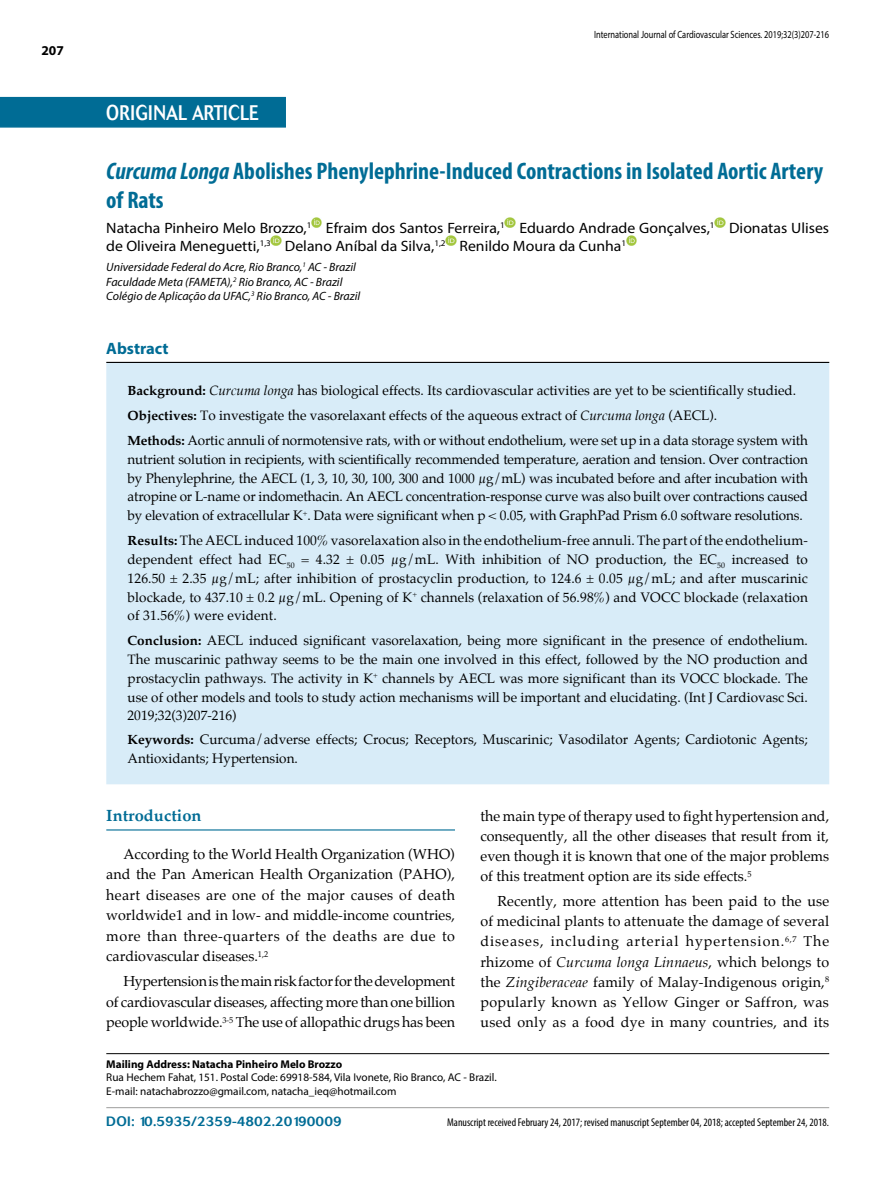
<style>
.page{position:relative;width:893px;height:1191px;background:#fff}
.page>*{position:absolute;margin:0;border:0;box-sizing:border-box;transform-origin:0 0}
.t1{font:700 condensed 24px/28.8px "Myriad Pro";color:#006c95}
.t2{font:500 21px "Cosmos";letter-spacing:.02em;color:#fff;scale:.8 1}
.t3{font:700 16.5px "Palatino";color:#006c95}
.t4{font:700 16.5px "Myriad Pro";color:#006c95}
.t5{font:15px/18px "Myriad Pro";color:#000;scale:1.05 1}
.t6{font:14.25px/20.2px "Palatino";color:#000;text-align:justify}
.t7{font:13.5px/18.8px "Palatino";color:#000;text-align:justify}
.t8{font:500 13.5px "Cosmos";color:#006c95}
.t9{font:700 13.5px "Myriad Pro";color:#000}
.t10{font:italic 12px/14.4px "Myriad Pro";color:#000}
.t11{font:11.25px/13.5px "Myriad Pro";color:#000}
.t12{font:condensed 11.25px "Myriad Pro";color:#000}
.t13{font:700 11.25px "Myriad Pro";color:#000}
.t14{font:10.5px "Myriad Pro";color:#000;scale:.8 1}
.s1{font-style:italic}
.s2{font-weight:700}
</style>
<div class="page">
<div style="left:0;top:97px;width:286px;height:31px;background:#006c95"></div>
<hr style="left:106px;top:1053px;width:723px;height:1px;background:#000">
<hr style="left:106px;top:1107px;width:723px;height:1px;background:#9d9d9c">
<svg style="left:311px;top:217px;width:11px;height:11px"></svg>
<svg style="left:505px;top:217px;width:10px;height:11px"></svg>
<svg style="left:715px;top:217px;width:10px;height:11px"></svg>
<svg style="left:271px;top:235px;width:11px;height:11px"></svg>
<svg style="left:446px;top:235px;width:10px;height:11px"></svg>
<svg style="left:626px;top:235px;width:11px;height:11px"></svg>
<div style="left:106px;top:363px;width:723px;height:421px;background:#d8ecf8"></div>
<hr style="left:106px;top:362px;width:723px;height:1px;background:#000">
<hr style="left:106px;top:829px;width:349px;height:1px;background:#006c95">
<p class="t9" style="left:41px;top:42px;width:24px">207</p>
<h2 class="t2" style="left:106px;top:100px;width:192px">ORIGINAL ARTICLE</h2>
<p class="t14" style="left:594px;top:28px;width:295px">International Journal of Cardiovascular Sciences. 2019;32(3)207-216</p>
<h1 class="t1" style="left:106px;top:156px;width:718px"><span class="s1">Curcuma Longa</span> Abolishes Phenylephrine-Induced Contractions in Isolated Aortic Artery of Rats</h1>
<p class="t5" style="left:106px;top:218px;width:690px">Natacha Pinheiro Melo Brozzo,<sup>1</sup> Efraim dos Santos Ferreira,<sup>1</sup> Eduardo Andrade Gonçalves,<sup>1</sup> Dionatas Ulises de Oliveira Meneguetti,<sup>1,3</sup> Delano Aníbal da Silva,<sup>1,2</sup> Renildo Moura da Cunha<sup>1</sup></p>
<p class="t10" style="left:106px;top:260px;width:256px">Universidade Federal do Acre, Rio Branco,<sup>1</sup> AC - Brazil<br>Faculdade Meta (FAMETA),<sup>2</sup> Rio Branco, AC - Brazil<br>Colégio de Aplicação da UFAC,<sup>3</sup> Rio Branco, AC - Brazil</p>
<p class="t4" style="left:106px;top:337px;width:64px">Abstract</p>
<p class="t7" style="left:128px;top:378px;width:682px;line-height:25px;text-align:left"><span class="s2">Background:</span> <span class="s1">Curcuma longa</span> has biological effects. Its cardiovascular activities are yet to be scientifically studied.<br><span class="s2">Objectives:</span> To investigate the vasorelaxant effects of the aqueous extract of <span class="s1">Curcuma longa</span> (AECL).<br><span class="s2">Methods:</span> Aortic annuli of normotensive rats, with or without endothelium, were set up in a data storage system with</p>
<p class="t7" style="left:128px;top:450px;width:682px">nutrient solution in recipients, with scientifically recommended temperature, aeration and tension. Over contraction by Phenylephrine, the AECL (1, 3, 10, 30, 100, 300 and 1000 μg/mL) was incubated before and after incubation with atropine or L-name or indomethacin. An AECL concentration-response curve was also built over contractions caused by elevation of extracellular K<sup>+</sup>. Data were significant when p &lt; 0.05, with GraphPad Prism 6.0 software resolutions.</p>
<p class="t7" style="left:128px;top:531px;width:682px"><span class="s2">Results:</span> The AECL induced 100% vasorelaxation also in the endothelium-free annuli. The part of the endothelium&shy;dependent effect had EC<sub>50</sub> = 4.32 ± 0.05 μg/mL. With inhibition of NO production, the EC<sub>50</sub> increased to 126.50 ± 2.35 μg/mL; after inhibition of prostacyclin production, to 124.6 ± 0.05 μg/mL; and after muscarinic blockade, to 437.10 ± 0.2 μg/mL. Opening of K<sup>+</sup> channels (relaxation of 56.98%) and VOCC blockade (relaxation of 31.56%) were evident.</p>
<p class="t7" style="left:128px;top:631px;width:682px"><span class="s2">Conclusion:</span> AECL induced significant vasorelaxation, being more significant in the presence of endothelium.<br>The muscarinic pathway seems to be the main one involved in this effect, followed by the NO production and prostacyclin pathways. The activity in K<sup>+</sup> channels by AECL was more significant than its VOCC blockade. The use of other models and tools to study action mechanisms will be important and elucidating. (Int J Cardiovasc Sci.<br>2019;32(3)207-216)</p>
<p class="t7" style="left:128px;top:730px;width:682px"><span class="s2">Keywords:</span> Curcuma/adverse effects; Crocus; Receptors, Muscarinic; Vasodilator Agents; Cardiotonic Agents;<br>Antioxidants; Hypertension.</p>
<p class="t3" style="left:106px;top:805px;width:97px">Introduction</p>
<p class="t6" style="left:106px;top:843px;width:350px;text-indent:17px">According to the World Health Organization (WHO) and the Pan American Health Organization (PAHO), heart diseases are one of the major causes of death worldwide1 and in low- and middle-income countries, more than three-quarters of the deaths are due to cardiovascular diseases.<sup>1,2</sup></p>
<p class="t6" style="left:106px;top:971px;width:350px;text-indent:17px">Hypertension is the main risk factor for the development of cardiovascular diseases, affecting more than one billion people worldwide.<sup>3-5</sup> The use of allopathic drugs has been</p>
<p class="t6" style="left:480px;top:806px;width:350px">the main type of therapy used to fight hypertension and, consequently, all the other diseases that result from it, even though it is known that one of the major problems of this treatment option are its side effects.<sup>5</sup></p>
<p class="t6" style="left:480px;top:891px;width:350px;text-indent:17px">Recently, more attention has been paid to the use of medicinal plants to attenuate the damage of several diseases, including arterial hypertension.<sup>6,7</sup> The rhizome of <span class="s1">Curcuma longa Linnaeus</span>, which belongs to the <span class="s1">Zingiberaceae</span> family of Malay-Indigenous origin,<sup>8 </sup>popularly known as Yellow Ginger or Saffron, was used only as a food dye in many countries, and its</p>
<p class="t13" style="left:106px;top:1056px;width:237px">Mailing Address: Natacha Pinheiro Melo Brozzo</p>
<p class="t11" style="left:106px;top:1070px;width:392px">Rua Hechem Fahat, 151. Postal Code: 69918-584, Vila Ivonete, Rio Branco, AC - Brazil.<br>E-mail: natachabrozzo@gmail.com, natacha_ieq@hotmail.com</p>
<p class="t8" style="left:106px;top:1113px;width:237px">DOI: 10.5935/2359-4802.20190009</p>
<p class="t12" style="left:447px;top:1115px;width:383px">Manuscript received February 24, 2017; revised manuscript September 04, 2018; accepted September 24, 2018.</p>
</div>
